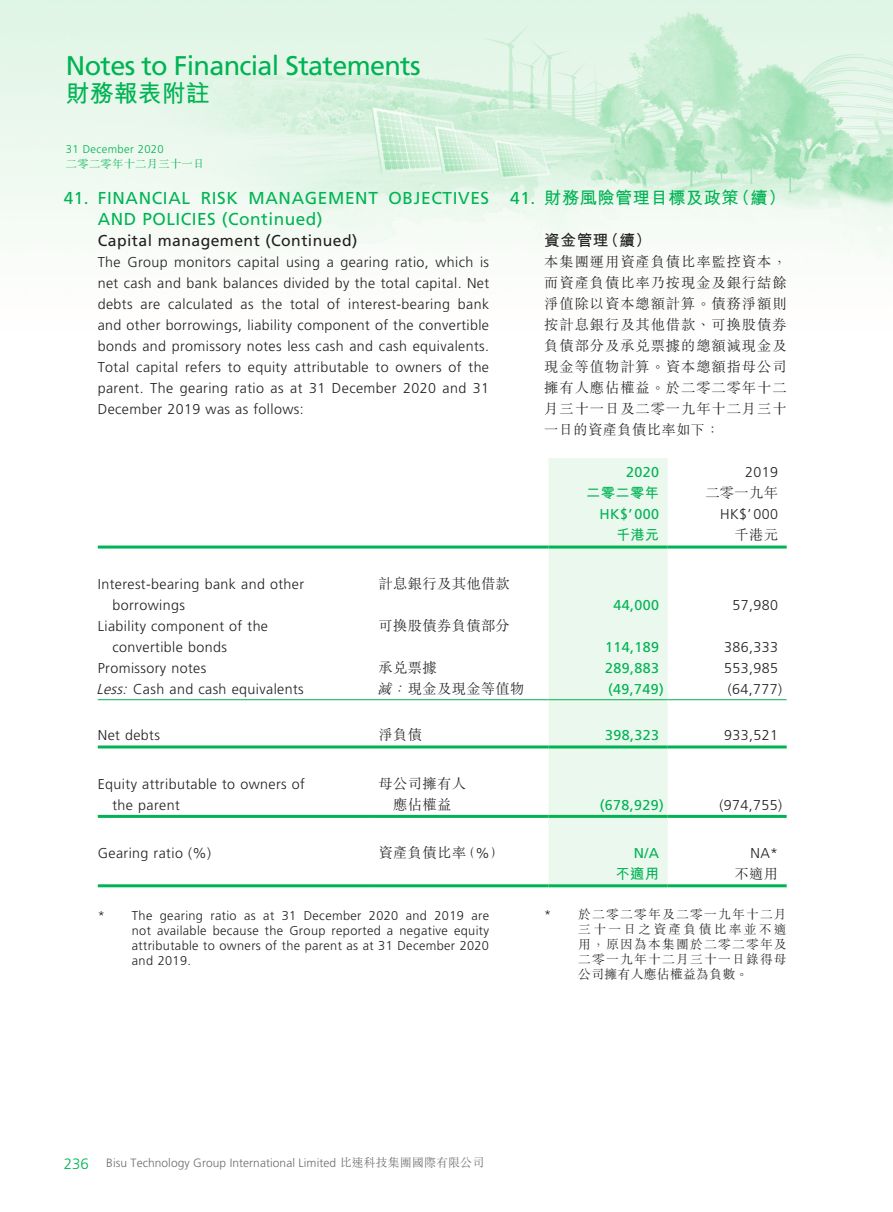
<style>
.page{position:relative;width:893px;height:1212px;background:#fff}
.page>*{position:absolute;margin:0;border:0;box-sizing:border-box;transform-origin:0 0}
.t1{font:27px "Frutiger LT Std";letter-spacing:-.025em;color:#00b353}
.t2{font:700 24px "M Hei HK";color:#00b353}
.t3{font:17.25px/21px "Frutiger LT Std";letter-spacing:.035em;color:#00b353}
.t4{font:700 17.25px "M Hei HK";letter-spacing:.03em;color:#00b353}
.t5{font:15.75px "Frutiger LT Std";letter-spacing:.03em;color:#231f20}
.t6{font:700 15.75px "M Hei HK";color:#231f20}
.t7{font:300 15px "Frutiger LT Std";color:#00b353}
.t8{font:300 14.25px/21px "Frutiger LT Std";letter-spacing:.03em;color:#231f20}
.t9{font:300 14.25px/21px "M Sung HK";letter-spacing:.03em;color:#231f20;text-align:justify}
.t10{font:14.25px "Frutiger LT Std";letter-spacing:.03em;color:#00b353}
.t11{font:700 14.25px "M Hei HK";letter-spacing:.03em;color:#00b353}
.t12{font:300 12.75px/15px "Frutiger LT Std";letter-spacing:.025em;color:#231f20;text-align:justify}
.t13{font:300 12.75px/15px "M Sung HK";letter-spacing:.095em;color:#231f20;text-align:justify}
.t14{font:300 12px "Frutiger LT Std";letter-spacing:.005em;color:#6c6d70}
.t15{font:300 11.25px "Frutiger LT Std";letter-spacing:.03em;color:#00b353}
.t16{font:300 11.25px "M Sung HK";letter-spacing:.03em;color:#00b353}
.s1{font-family:"Frutiger LT Std";font-weight:400}
.s2{font-style:italic}
.s3{font-family:"Frutiger LT Std"}
.s4{font-family:"M Sung HK"}
</style>
<div class="page">
<img style="left:0;top:0;width:893px;height:888px">
<div style="left:549px;top:458px;width:119px;height:426px;background:#ebf8ed"></div>
<hr style="left:98px;top:545px;width:272px;height:3px;background:#00b353">
<hr style="left:370px;top:545px;width:179px;height:3px;background:#00b353">
<hr style="left:549px;top:545px;width:119px;height:3px;background:#00b353">
<hr style="left:668px;top:545px;width:119px;height:3px;background:#00b353">
<hr style="left:98px;top:699px;width:272px;height:1px;background:#00b353">
<hr style="left:370px;top:699px;width:179px;height:1px;background:#00b353">
<hr style="left:549px;top:699px;width:119px;height:1px;background:#00b353">
<hr style="left:668px;top:699px;width:119px;height:1px;background:#00b353">
<hr style="left:98px;top:745px;width:272px;height:3px;background:#00b353">
<hr style="left:370px;top:745px;width:179px;height:3px;background:#00b353">
<hr style="left:549px;top:745px;width:119px;height:3px;background:#00b353">
<hr style="left:668px;top:745px;width:119px;height:3px;background:#00b353">
<hr style="left:98px;top:815px;width:272px;height:3px;background:#00b353">
<hr style="left:370px;top:815px;width:179px;height:3px;background:#00b353">
<hr style="left:549px;top:815px;width:119px;height:3px;background:#00b353">
<hr style="left:668px;top:815px;width:119px;height:3px;background:#00b353">
<hr style="left:98px;top:884px;width:272px;height:3px;background:#00b353">
<hr style="left:370px;top:884px;width:179px;height:3px;background:#00b353">
<hr style="left:549px;top:884px;width:119px;height:3px;background:#00b353">
<hr style="left:668px;top:884px;width:119px;height:3px;background:#00b353">
<h1 class="t1" style="left:66px;top:50px;width:356px">Notes to Financial Statements</h1>
<h2 class="t2" style="left:66px;top:76px;width:145px">財務報表附註</h2>
<p class="t15" style="left:66px;top:143px;width:99px">31 December 2020</p>
<p class="t16" style="left:66px;top:156px;width:140px">二零二零年十二月三十一日</p>
<p class="t3" style="left:98px;top:188px;width:393px;text-indent:-34px">41. FINANCIAL RISK MANAGEMENT OBJECTIVES<br>AND POLICIES (Continued)</p>
<p class="t5" style="left:98px;top:232px;width:261px">Capital management (Continued)</p>
<p class="t8" style="left:98px;top:252px;width:393px;text-align:justify">The Group monitors capital using a gearing ratio, which is net cash and bank balances divided by the total capital. Net debts are calculated as the total of interest-bearing bank and other borrowings, liability component of the convertible bonds and promissory notes less cash and cash equivalents.<br>Total capital refers to equity attributable to owners of the parent. The gearing ratio as at 31 December 2020 and 31<br>December 2019 was as follows:</p>
<p class="t4" style="left:510px;top:185px;width:277px"><span class="s1">41.</span> 財務風險管理目標及政策（續）</p>
<p class="t6" style="left:544px;top:229px;width:108px">資金管理（續）</p>
<p class="t9" style="left:544px;top:251px;width:244px">本集團運用資產負債比率監控資本，而資產負債比率乃按現金及銀行結餘淨值除以資本總額計算。債務淨額則按計息銀行及其他借款、可換股債券負債部分及承兌票據的總額減現金及現金等值物計算。資本總額指母公司擁有人應佔權益。於二零二零年十二月三十一日及二零一九年十二月三十一日的資產負債比率如下：</p>
<p class="t10" style="left:626px;top:464px;width:34px">2020</p>
<p class="t8" style="left:745px;top:462px;width:34px">2019</p>
<p class="t11" style="left:586px;top:483px;width:74px">二零二零年</p>
<p class="t9" style="left:705px;top:482px;width:74px">二零一九年</p>
<p class="t10" style="left:599px;top:506px;width:61px">HK$’ 000</p>
<p class="t8" style="left:720px;top:504px;width:60px">HK$’ 000</p>
<p class="t11" style="left:616px;top:525px;width:45px">千港元</p>
<p class="t9" style="left:735px;top:524px;width:45px">千港元</p>
<p class="t8" style="left:112px;top:573px;width:193px;text-indent:-15px">Interest-bearing bank and other borrowings</p>
<p class="t9" style="left:378px;top:572px;width:133px">計息銀行及其他借款</p>
<p class="t8" style="left:112px;top:615px;width:157px;text-indent:-15px">Liability component of the convertible bonds</p>
<p class="t9" style="left:378px;top:614px;width:133px">可換股債券負債部分</p>
<p class="t10" style="left:613px;top:596px;width:47px">44,000</p>
<p class="t8" style="left:733px;top:594px;width:47px">57,980</p>
<p class="t10" style="left:605px;top:638px;width:55px">114,189</p>
<p class="t8" style="left:724px;top:636px;width:55px">386,333</p>
<p class="t8" style="left:98px;top:657px;width:110px">Promissory notes</p>
<p class="t9" style="left:378px;top:656px;width:60px">承兌票據</p>
<p class="t10" style="left:605px;top:659px;width:55px">289,883</p>
<p class="t8" style="left:724px;top:657px;width:55px">553,985</p>
<p class="t8" style="left:96px;top:678px;width:209px"><span class="s2">Less:</span> Cash and cash equivalents</p>
<p class="t9" style="left:377px;top:677px;width:149px"><span class="s2">減：</span>現金及現金等值物</p>
<p class="t10" style="left:608px;top:680px;width:57px">(49,749)</p>
<p class="t8" style="left:728px;top:678px;width:56px">(64,777)</p>
<p class="t8" style="left:98px;top:725px;width:64px">Net debts</p>
<p class="t9" style="left:378px;top:724px;width:45px">淨負債</p>
<p class="t10" style="left:605px;top:727px;width:55px">398,323</p>
<p class="t8" style="left:724px;top:725px;width:55px">933,521</p>
<p class="t8" style="left:112px;top:773px;width:194px;text-indent:-15px">Equity attributable to owners of the parent</p>
<p class="t9" style="left:378px;top:772px;width:89px;text-align:center">母公司擁有人應佔權益</p>
<p class="t10" style="left:600px;top:796px;width:66px">(678,929)</p>
<p class="t8" style="left:719px;top:794px;width:64px">(974,755)</p>
<p class="t8" style="left:98px;top:843px;width:115px">Gearing ratio (%)</p>
<p class="t9" style="left:378px;top:842px;width:128px">資產負債比率（<span class="s3">%</span>）</p>
<p class="t10" style="left:634px;top:845px;width:27px">N/A</p>
<p class="t11" style="left:615px;top:863px;width:45px">不適用</p>
<p class="t8" style="left:750px;top:843px;width:29px">NA*</p>
<p class="t9" style="left:735px;top:863px;width:45px">不適用</p>
<p class="t12" style="left:132px;top:908px;width:359px;text-indent:-34px">* The gearing ratio as at 31 December 2020 and 2019 are not available because the Group reported a negative equity attributable to owners of the parent as at 31 December 2020 and 2019.</p>
<p class="t13" style="left:578px;top:906px;width:210px;text-indent:-34px"><span class="s3">*</span> 於二零二零年及二零一九年十二月三十一日之資產負債比率並不適用，原因為本集團於二零二零年及二零一九年十二月三十一日錄得母公司擁有人應佔權益為負數。</p>
<p class="t7" style="left:64px;top:1155px;width:27px">236</p>
<p class="t14" style="left:106px;top:1156px;width:379px">Bisu Technology Group International Limited <span class="s4">比速科技集團國際有限公司</span></p>
</div>
